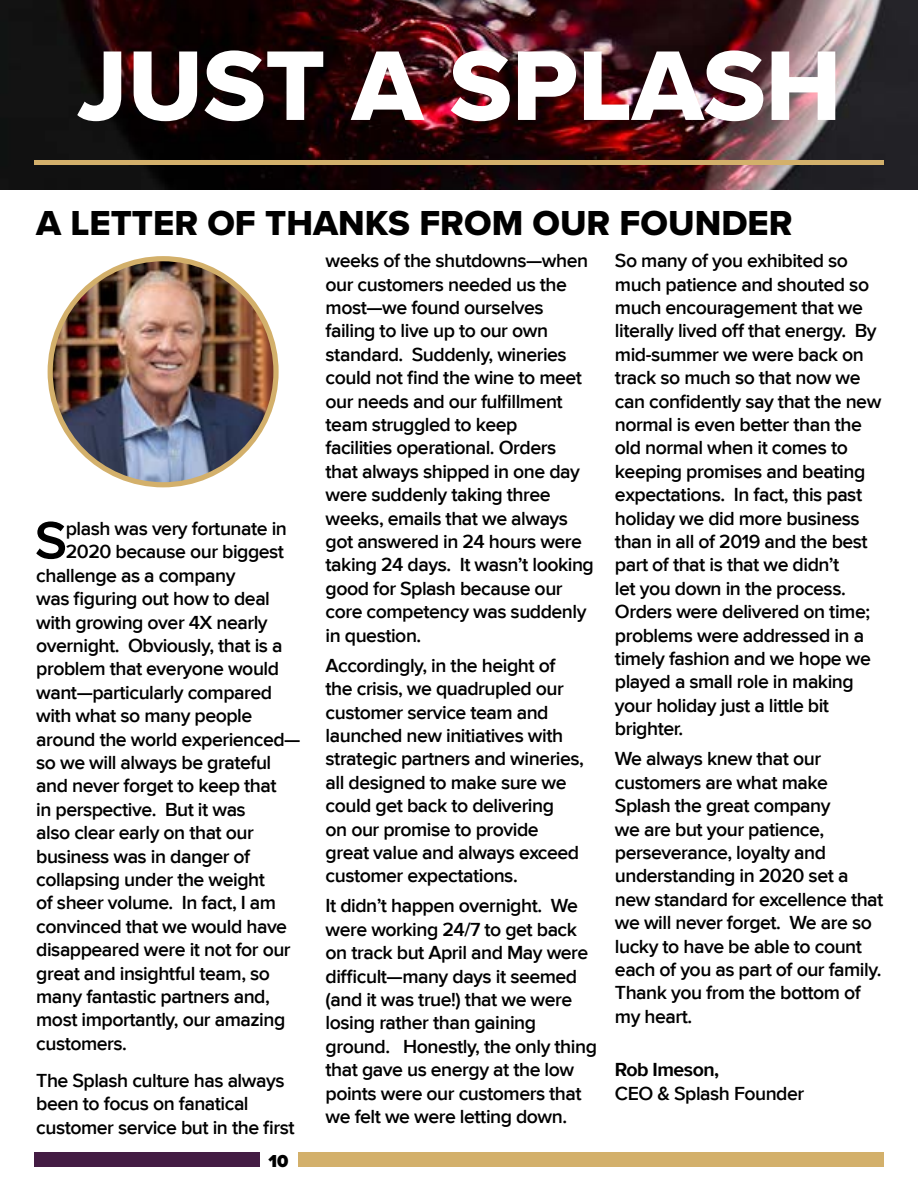
<style>
.page{position:relative;width:918px;height:1188px;background:#fff}
.page>*{position:absolute;margin:0;border:0;box-sizing:border-box;transform-origin:0 0}
.t1{font:102.6px "Proxima Nova Extrabld";color:#fff}
.t2{font:600 54.6px "Proxima Nova";color:#000}
.t3{font:36px "Proxima Nova Extrabld";color:#000}
.t4{font:600 19.5px/23.4px "Proxima Nova";letter-spacing:-.025em;color:#000}
.t5{font:700 19.5px "Proxima Nova";letter-spacing:-.025em;color:#000}
.t6{font:900 18px "Proxima Nova";color:#000}
</style>
<div class="page">
<div style="left:34px;top:1153px;width:850px;height:14px;background:#d3b06b"></div>
<div style="left:259px;top:1143px;width:39px;height:33px;background:#fff"></div>
<div style="left:34px;top:1153px;width:225px;height:14px;background:#441c44"></div>
<img style="left:50px;top:259px;width:223px;height:226px">
<div style="left:48px;top:256px;width:231px;height:231px;border:5px solid #d3b06b;border-radius:50%"></div>
<img style="left:0;top:0;width:918px;height:189px">
<div style="left:34px;top:160px;width:850px;height:5px;background:#d3b06b"></div>
<h1 class="t1" style="left:77px;top:9px;width:766px">JUST A SPLASH</h1>
<h1 class="t1" style="left:97px;top:9px;width:766px">JUST A SPLASH</h1>
<h3 class="t3" style="left:36px;top:196px;width:758px">A LETTER OF THANKS FROM OUR FOUNDER</h3>
<h2 class="t2" style="left:35px;top:509px;width:34px">S</h2>
<p class="t4" style="left:66px;top:518px;width:223px">plash was very fortunate in</p>
<p class="t4" style="left:66px;top:541px;width:220px">2020 because our biggest</p>
<p class="t4" style="left:36px;top:564px;width:201px">challenge as a company</p>
<p class="t4" style="left:36px;top:588px;width:235px">was figuring out how to deal</p>
<p class="t4" style="left:36px;top:611px;width:233px">with growing over 4X nearly</p>
<p class="t4" style="left:36px;top:635px;width:248px">overnight. Obviously, that is a</p>
<p class="t4" style="left:36px;top:658px;width:244px">problem that everyone would</p>
<p class="t4" style="left:36px;top:681px;width:237px">want—particularly compared</p>
<p class="t4" style="left:36px;top:705px;width:218px">with what so many people</p>
<p class="t4" style="left:36px;top:728px;width:266px">around the world experienced—</p>
<p class="t4" style="left:36px;top:752px;width:237px">so we will always be grateful</p>
<p class="t4" style="left:36px;top:775px;width:242px">and never forget to keep that</p>
<p class="t4" style="left:36px;top:798px;width:211px">in perspective. But it was</p>
<p class="t4" style="left:36px;top:822px;width:219px">also clear early on that our</p>
<p class="t4" style="left:36px;top:845px;width:216px">business was in danger of</p>
<p class="t4" style="left:36px;top:869px;width:230px">collapsing under the weight</p>
<p class="t4" style="left:36px;top:892px;width:241px">of sheer volume. In fact, I am</p>
<p class="t4" style="left:36px;top:915px;width:252px">convinced that we would have</p>
<p class="t4" style="left:36px;top:939px;width:256px">disappeared were it not for our</p>
<p class="t4" style="left:36px;top:962px;width:235px">great and insightful team, so</p>
<p class="t4" style="left:36px;top:986px;width:235px">many fantastic partners and,</p>
<p class="t4" style="left:36px;top:1009px;width:251px">most importantly, our amazing</p>
<p class="t4" style="left:36px;top:1032px;width:92px">customers.</p>
<p class="t4" style="left:36px;top:1069px;width:260px">The Splash culture has always been to focus on fanatical customer service but in the first</p>
<p class="t6" style="left:269px;top:1147px;width:21px">10</p>
<p class="t4" style="left:326px;top:250px;width:270px">weeks of the shutdowns—when our customers needed us the most—we found ourselves failing to live up to our own standard. Suddenly, wineries could not find the wine to meet our needs and our fulfillment team struggled to keep<br>facilities operational. Orders<br>that always shipped in one day were suddenly taking three weeks, emails that we always got answered in 24 hours were taking 24 days. It wasn’t looking good for Splash because our core competency was suddenly in question.</p>
<p class="t4" style="left:326px;top:654px;width:260px">Accordingly, in the height of the crisis, we quadrupled our customer service team and launched new initiatives with strategic partners and wineries, all designed to make sure we could get back to delivering<br>on our promise to provide great value and always exceed customer expectations.</p>
<p class="t4" style="left:326px;top:895px;width:273px">It didn’t happen overnight. We were working 24/7 to get back on track but April and May were difficult—many days it seemed (and it was true!) that we were losing rather than gaining ground. Honestly, the only thing that gave us energy at the low points were our customers that we felt we were letting down.</p>
<p class="t4" style="left:615px;top:250px;width:268px">So many of you exhibited so much patience and shouted so much encouragement that we literally lived off that energy. By mid-summer we were back on track so much so that now we can confidently say that the new normal is even better than the old normal when it comes to keeping promises and beating expectations. In fact, this past holiday we did more business than in all of 2019 and the best part of that is that we didn’t<br>let you down in the process.<br>Orders were delivered on time; problems were addressed in a timely fashion and we hope we played a small role in making your holiday just a little bit brighter.</p>
<p class="t4" style="left:615px;top:748px;width:270px">We always knew that our customers are what make<br>Splash the great company<br>we are but your patience, perseverance, loyalty and understanding in 2020 set a new standard for excellence that we will never forget. We are so lucky to have be able to count each of you as part of our family.<br>Thank you from the bottom of my heart.</p>
<p class="t5" style="left:615px;top:1059px;width:106px">Rob Imeson,</p>
<p class="t4" style="left:615px;top:1082px;width:191px">CEO &amp; Splash Founder</p>
</div>
